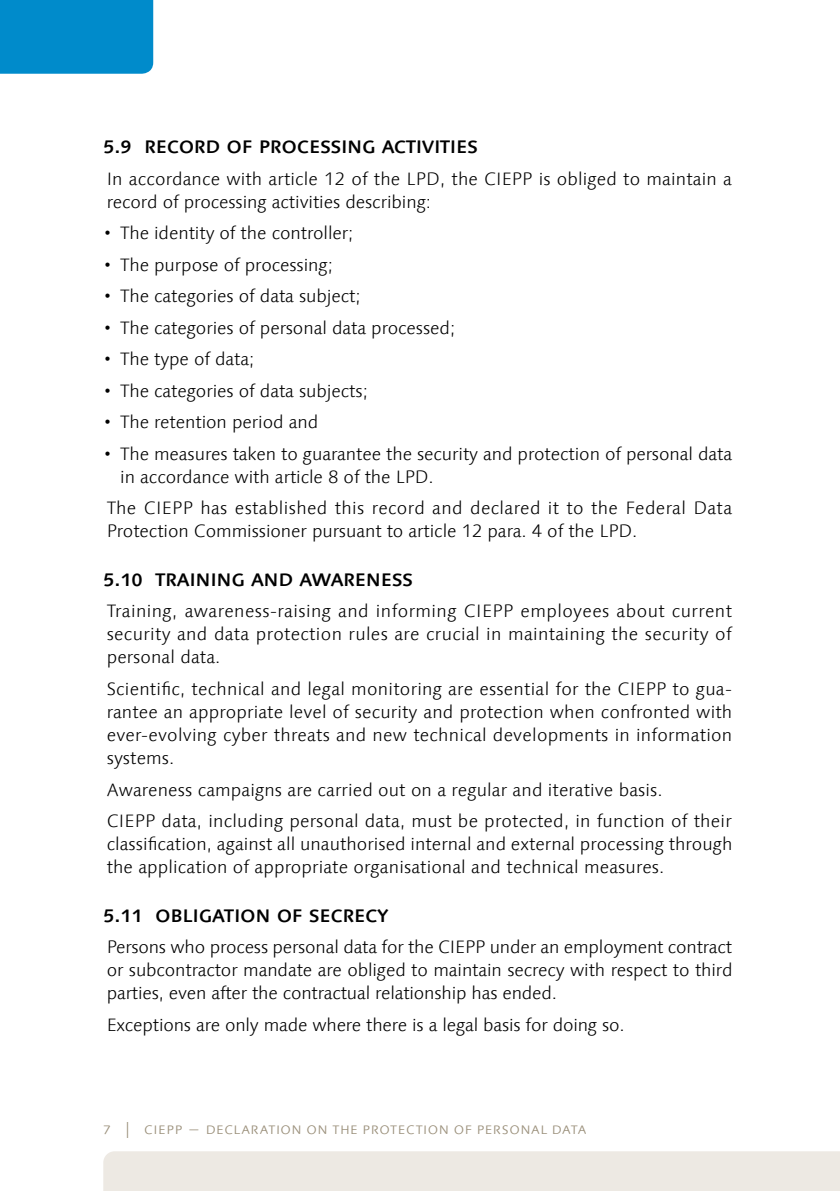
<style>
.page{position:relative;width:840px;height:1191px;background:#fff}
.page>*{position:absolute;margin:0;border:0;box-sizing:border-box;transform-origin:0 0}
.t1{font:500 23px "Linotype Syntax Com";letter-spacing:-.015em;color:#000}
.t2{font:300 18px/23px "Linotype Syntax Com";letter-spacing:-.005em;color:#000}
.t3{font:300 16px "Linotype Syntax Com";color:#9b907b}
</style>
<div class="page">
<div style="left:103px;top:1151px;width:736px;height:40px;background:#ede9e3"></div>
<div style="left:0;top:0;width:153px;height:74px;background:#008bcb"></div>
<p class="t1" style="left:103px;top:130px;width:376px">5.9 record of processing activities</p>
<p class="t2" style="left:107px;top:167px;width:626px">In accordance with article 12 of the LPD, the CIEPP is obliged to maintain a record of processing activities describing:</p>
<p class="t2" style="left:103px;top:221px;width:251px">• The identity of the controller;</p>
<p class="t2" style="left:103px;top:253px;width:231px">• The purpose of processing;</p>
<p class="t2" style="left:103px;top:284px;width:259px">• The categories of data subject;</p>
<p class="t2" style="left:103px;top:316px;width:353px">• The categories of personal data processed;</p>
<p class="t2" style="left:103px;top:347px;width:152px">• The type of data;</p>
<p class="t2" style="left:103px;top:379px;width:266px">• The categories of data subjects;</p>
<p class="t2" style="left:103px;top:410px;width:216px">• The retention period and</p>
<p class="t2" style="left:120px;top:442px;width:613px;text-indent:-17px">• The measures taken to guarantee the security and protection of personal data in accordance with article 8 of the LPD.</p>
<p class="t2" style="left:107px;top:496px;width:626px">The CIEPP has established this record and declared it to the Federal Data<br>Protection Commissioner pursuant to article 12 para. 4 of the LPD.</p>
<p class="t1" style="left:103px;top:563px;width:311px">5.10 training and awareness</p>
<p class="t2" style="left:107px;top:600px;width:626px;text-align:justify">Training, awareness-raising and informing CIEPP employees about current security and data protection rules are crucial in maintaining the security of personal data.</p>
<p class="t2" style="left:107px;top:677px;width:626px;text-align:justify">Scientific, technical and legal monitoring are essential for the CIEPP to gua&shy;rantee an appropriate level of security and protection when confronted with ever-evolving cyber threats and new technical developments in information systems.</p>
<p class="t2" style="left:107px;top:773px;width:626px;line-height:31.6px">Awareness campaigns are carried out on a regular and iterative basis.<br>CIEPP data, including personal data, must be protected, in function of their</p>
<p class="t2" style="left:107px;top:832px;width:627px">classification, against all unauthorised internal and external processing through the application of appropriate organisational and technical measures.</p>
<p class="t1" style="left:103px;top:899px;width:286px">5.11 obligation of secrecy</p>
<p class="t2" style="left:107px;top:935px;width:627px;text-align:justify">Persons who process personal data for the CIEPP under an employment contract or subcontractor mandate are obliged to maintain secrecy with respect to third parties, even after the contractual relationship has ended.</p>
<p class="t2" style="left:107px;top:1013px;width:519px">Exceptions are only made where there is a legal basis for doing so.</p>
<p class="t3" style="left:103px;top:1119px;width:484px">7 | ciepp - declaration on the protection of personal data</p>
</div>
